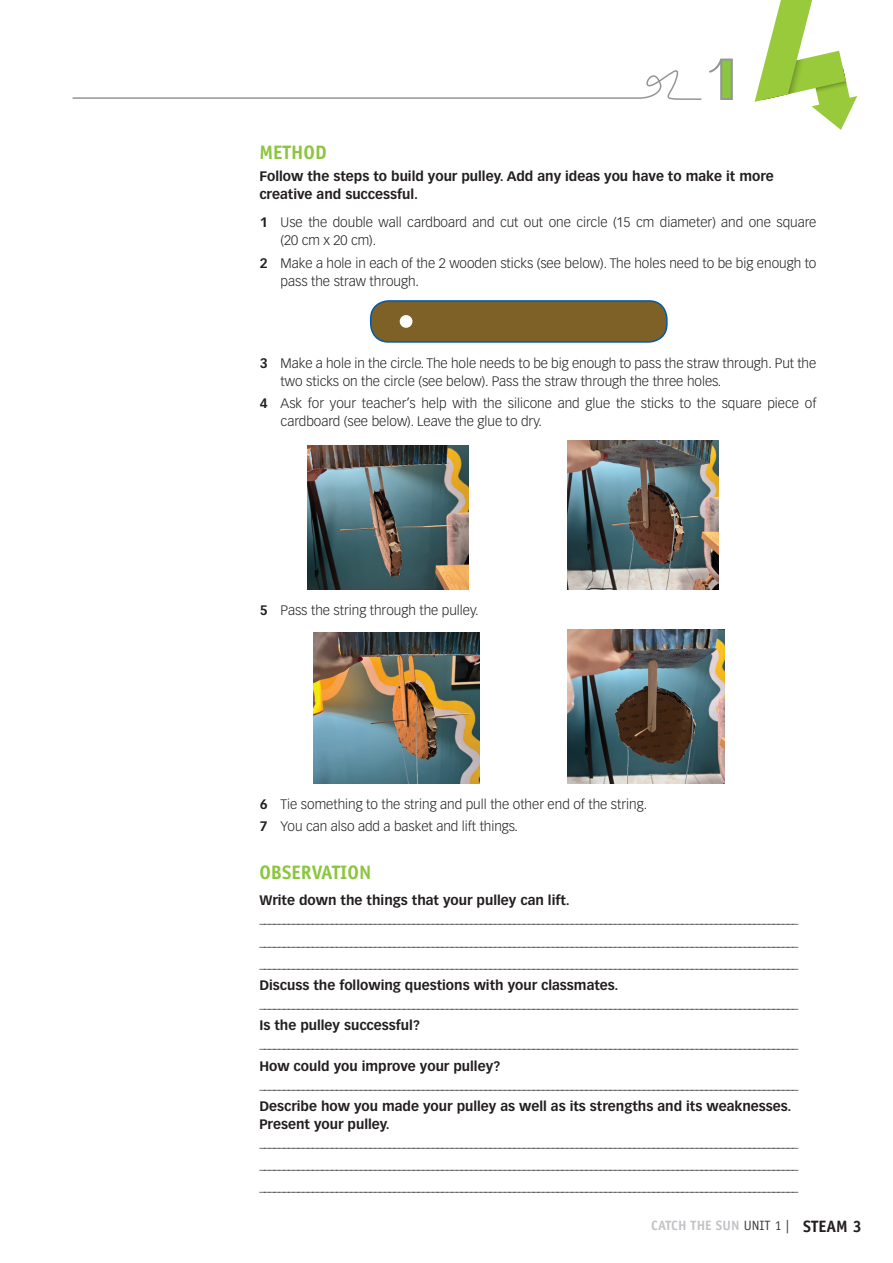
<style>
.page{position:relative;width:893px;height:1263px;background:#fff}
.page>*{position:absolute;margin:0;border:0;box-sizing:border-box;transform-origin:0 0}
._4M_Titles{font:700 19.5px "Officina Sans Std";color:#8bc63e}
._4M_TAB_9{font:700 19.5px "Officina Sans Std";color:#8bc63e}
._4M_Νormal_14_sp_aft{font:300 13.5px/18px "Vectora LT Std";color:#231f20}
._4M_instructions{font:700 13.5px/18px "Vectora LT Std";color:#231f20}
.t1{font:700 13.5px "Officina Sans Std";letter-spacing:.005em;color:#c2c3c6}
._4M_TAB_9-2{font:300 12px "Vectora LT Std";color:#231f20}
.s1{font-weight:700}
.s2{font-weight:400;color:#3e3e3f}
.s3{font-size:16.5px;color:#231f20}
</style>
<div class="page">
<svg style="left:72px;top:70px;width:630px;height:30px"></svg>
<svg style="left:709px;top:59px;width:24px;height:41px"></svg>
<svg style="left:755px;top:0;width:102px;height:130px"></svg>
<div style="left:371px;top:301px;width:296px;height:41px;background:#7e6126;border-radius:18px"></div>
<div style="left:370px;top:300px;width:298px;height:43px;border:2px solid #015aaa;border-radius:18px"></div>
<div style="left:400px;top:315px;width:12px;height:13px;background:#fff;border-radius:50%"></div>
<img style="left:307px;top:445px;width:161px;height:145px">
<img style="left:568px;top:441px;width:151px;height:149px">
<img style="left:314px;top:633px;width:165px;height:151px">
<img style="left:567px;top:630px;width:157px;height:154px">
<p class="_4M_TAB_9" style="left:259px;top:140px;width:69px">METHOD</p>
<p class="_4M_instructions" style="left:259px;top:167px;width:516px">Follow the steps to build your pulley. Add any ideas you have to make it more creative and successful.</p>
<p class="_4M_Νormal_14_sp_aft" style="left:281px;top:214px;width:537px;text-indent:-21px"><span class="s1">1</span> Use the double wall cardboard and cut out one circle (15 cm diameter) and one square (20 cm x 20 cm).</p>
<p class="_4M_Νormal_14_sp_aft" style="left:281px;top:254px;width:537px;text-indent:-21px"><span class="s1">2</span> Make a hole in each of the 2 wooden sticks (see below). The holes need to be big enough to pass the straw through.</p>
<p class="_4M_Νormal_14_sp_aft" style="left:281px;top:355px;width:537px;text-indent:-21px"><span class="s1">3</span> Make a hole in the circle. The hole needs to be big enough to pass the straw through. Put the two sticks on the circle (see below). Pass the straw through the three holes.</p>
<p class="_4M_Νormal_14_sp_aft" style="left:281px;top:395px;width:537px;text-indent:-21px"><span class="s1">4</span> Ask for your teacher’s help with the silicone and glue the sticks to the square piece of cardboard (see below). Leave the glue to dry.</p>
<p class="_4M_Νormal_14_sp_aft" style="left:260px;top:602px;width:220px"><span class="s1">5</span> Pass the string through the pulley.</p>
<p class="_4M_Νormal_14_sp_aft" style="left:260px;top:795px;width:389px"><span class="s1">6</span> Tie something to the string and pull the other end of the string.</p>
<p class="_4M_Νormal_14_sp_aft" style="left:260px;top:818px;width:260px"><span class="s1">7</span> You can also add a basket and lift things.</p>
<p class="_4M_Titles" style="left:259px;top:860px;width:113px">OBSERVATION</p>
<p class="_4M_instructions" style="left:259px;top:891px;width:312px">Write down the things that your pulley can lift.</p>
<p class="_4M_TAB_9-2" style="left:259px;top:912px;width:540px">________________________________________________________________________________________________________________</p>
<p class="_4M_TAB_9-2" style="left:259px;top:934px;width:540px">________________________________________________________________________________________________________________</p>
<p class="_4M_TAB_9-2" style="left:259px;top:957px;width:540px">________________________________________________________________________________________________________________</p>
<p class="_4M_instructions" style="left:259px;top:976px;width:361px">Discuss the following questions with your classmates.</p>
<p class="_4M_TAB_9-2" style="left:259px;top:997px;width:540px">________________________________________________________________________________________________________________</p>
<p class="_4M_instructions" style="left:259px;top:1016px;width:162px">Is the pulley successful?</p>
<p class="_4M_TAB_9-2" style="left:259px;top:1037px;width:540px">________________________________________________________________________________________________________________</p>
<p class="_4M_instructions" style="left:259px;top:1057px;width:243px">How could you improve your pulley?</p>
<p class="_4M_TAB_9-2" style="left:259px;top:1077px;width:540px">________________________________________________________________________________________________________________</p>
<p class="_4M_instructions" style="left:259px;top:1097px;width:534px">Describe how you made your pulley as well as its strengths and its weaknesses.<br>Present your pulley.</p>
<p class="_4M_TAB_9-2" style="left:259px;top:1136px;width:540px">________________________________________________________________________________________________________________</p>
<p class="_4M_TAB_9-2" style="left:259px;top:1158px;width:540px">________________________________________________________________________________________________________________</p>
<p class="_4M_TAB_9-2" style="left:259px;top:1180px;width:540px">________________________________________________________________________________________________________________</p>
<p class="t1" style="left:651px;top:1217px;width:212px">CATCH THE SUN <span class="s2">UNIT 1 |</span> <span class="s3">STEAM 3</span></p>
</div>
